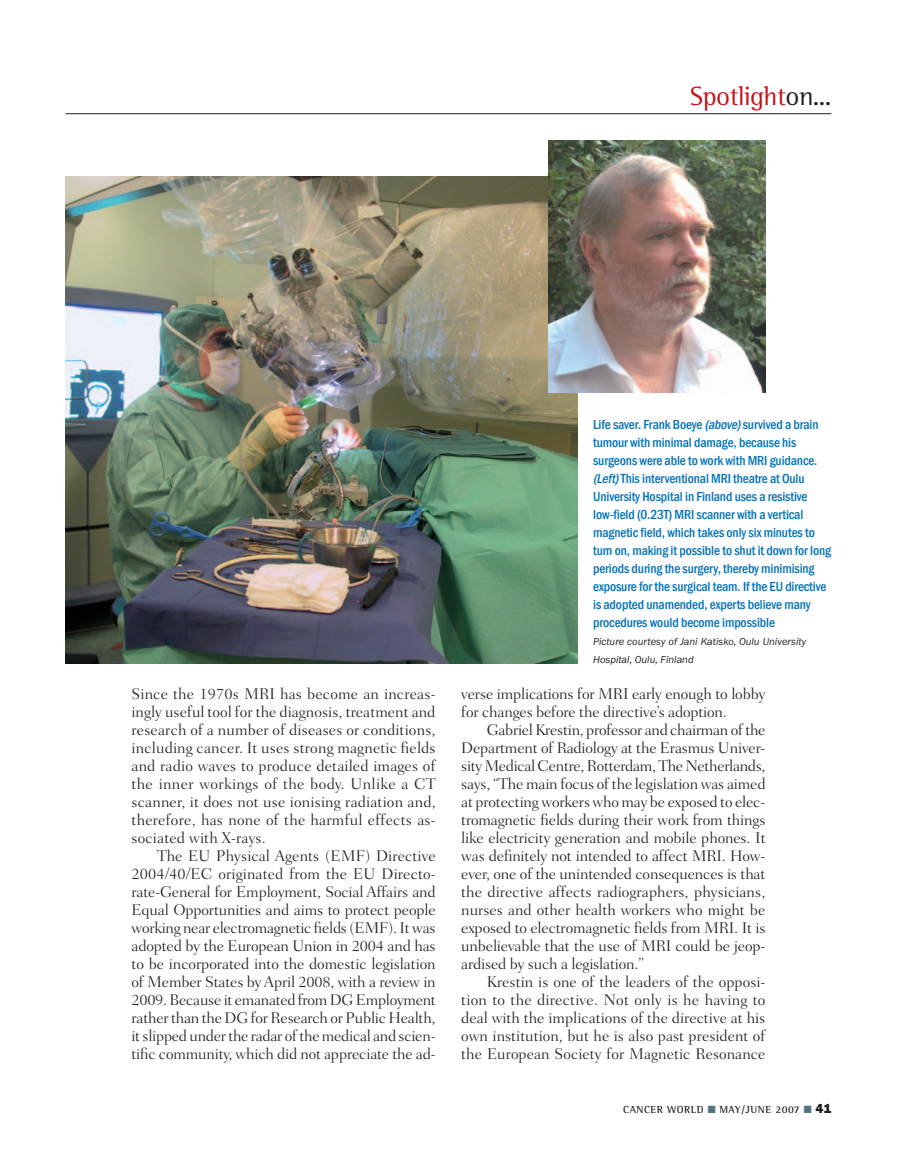
<style>
.page{position:relative;width:897px;height:1152px;background:#fff}
.page>*{position:absolute;margin:0;border:0;box-sizing:border-box;transform-origin:0 0}
.t1{font:27px "Rotis Semi Serif";letter-spacing:-.02em;color:#c4121a}
.t2{font:300 15.75px/18px "Fairfield LH";letter-spacing:-.01em;color:#231f20;text-align:justify}
.t3{font:500 condensed 13.5px/18px "Franklin Gothic";letter-spacing:-.01em;color:#0072bc}
.t4{font:italic 10.5px/18px "Franklin Gothic";color:#231f20}
.t5{font:700 10.5px "Rotis Semi Serif";letter-spacing:.05em;color:#231f20}
.s1{color:#231f20}
.s2{font-style:italic}
.s3{color:#557482}
.s4{font-family:"Franklin Gothic";font-weight:800;font-size:13.5px}
</style>
<div class="page">
<hr style="left:66px;top:113px;width:765px;height:1px;background:#231f20">
<img style="left:66px;top:177px;width:511px;height:486px">
<img style="left:548px;top:141px;width:217px;height:252px">
<h1 class="t1" style="left:690px;top:80px;width:143px">Spotlight<span class="s1">on...</span></h1>
<p class="t2" style="left:131px;top:685px;width:306px">Since the 1970s MRI has become an increas&shy;ingly useful tool for the diagnosis, treatment and research of a number of diseases or conditions, including cancer. It uses strong magnetic fields and radio waves to produce detailed images of the inner workings of the body. Unlike a CT scanner, it does not use ionising radiation and, therefore, has none of the harmful effects as&shy;sociated with X-rays.</p>
<p class="t2" style="left:131px;top:847px;width:306px;text-indent:26px">The EU Physical Agents (EMF) Directive 2004/40/EC originated from the EU Directo&shy;rate-General for Employment, Social Affairs and Equal Opportunities and aims to protect people working near electromagnetic fields (EMF). It was adopted by the European Union in 2004 and has to be incorporated into the domestic legislation of member states by April 2008, with a review in 2009. Because it emanated from DG Employment rather than the DG for Research or Public Health, it slipped under the radar of the medical and scien&shy;tific community, which did not appreciate the ad-</p>
<p class="t3" style="left:593px;top:415px;width:239px">Life saver. Frank Boeye <span class="s2">(above)</span>survived a brain tumour with minimal damage, because his surgeons were able to work with MRI guidance. <span class="s2">(Left)</span>This interventional MRI theatre at Oulu University Hospital in Finland uses a resistive low-field (0.23T) MRI scanner with a vertical magnetic field, which takes only six minutes to turn on, making it possible to shut it down for long periods during the surgery, thereby minimising exposure for the surgical team. If the EU directive is adopted unamended, experts believe many procedures would become impossible</p>
<p class="t4" style="left:593px;top:632px;width:214px">Picture courtesy of Jani Katisko, Oulu University<br>Hospital, Oulu, Finland</p>
<p class="t2" style="left:461px;top:685px;width:306px">verse implications for MRI early enough to lobby for changes before the directive’s adoption.</p>
<p class="t2" style="left:461px;top:721px;width:306px;text-indent:26px">Gabriel Krestin, professor and chairman of the Department of Radiology at the Erasmus Univer&shy;sity Medical Centre, Rotterdam, The Netherlands, says, “The main focus of the legislation was aimed at protecting workers who may be exposed to elec&shy;tromagnetic fields during their work from things like electricity generation and mobile phones. It was definitely not intended to affect MRI. How&shy;ever, one of the unintended consequences is that the directive affects radiographers, physicians, nurses and other health workers who might be exposed to electromagnetic fields from MRI. It is unbelievable that the use of MRI could be jeop&shy;ardised by such a legislation.”</p>
<p class="t2" style="left:461px;top:973px;width:306px;text-indent:26px">Krestin is one of the leaders of the opposi&shy;tion to the directive. Not only is he having to deal with the implications of the directive at his own institution, but he is also past president of the European Society for Magnetic Resonance</p>
<p class="t5" style="left:623px;top:1103px;width:210px">CANCER WORLD <span class="s3">■</span> MAY/JUNE 2007 <span class="s3">■</span> <span class="s4">41</span></p>
</div>
